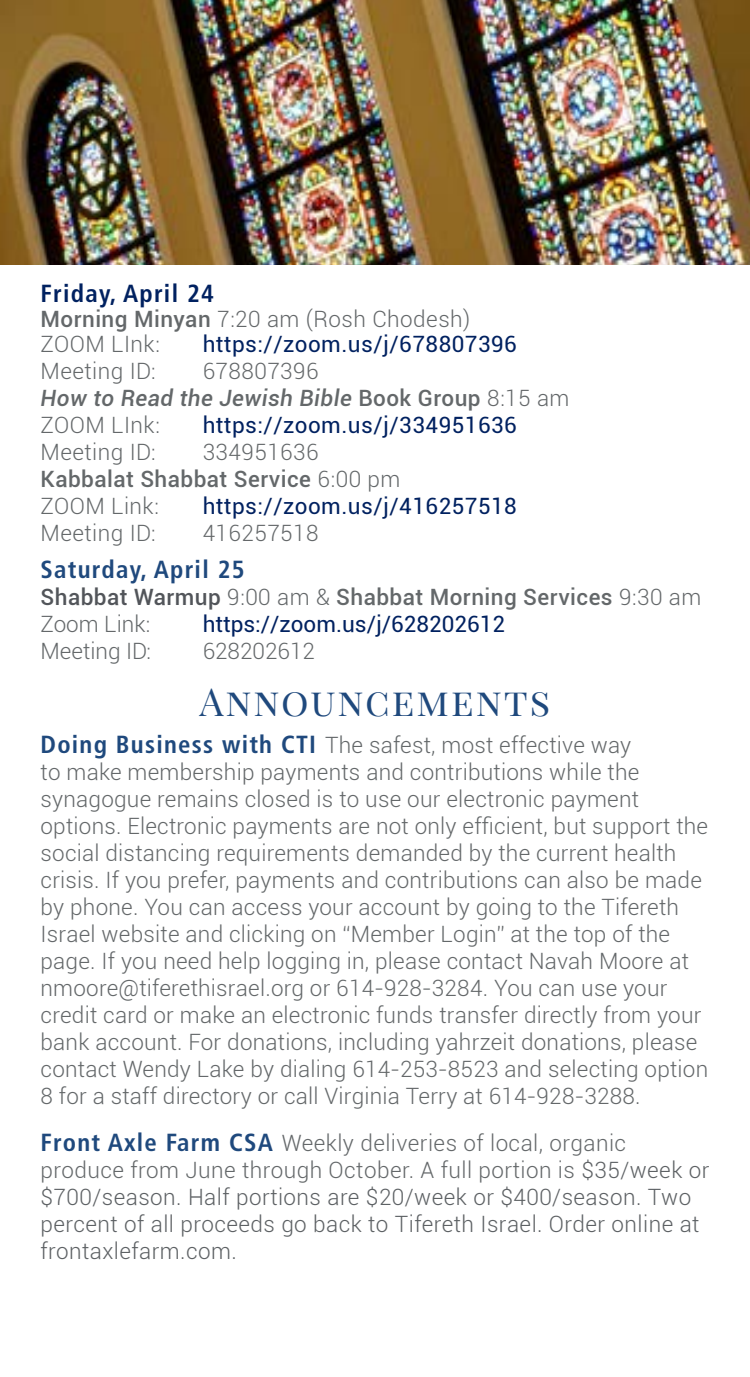
<style>
.page{position:relative;width:750px;height:1377px;background:#fff}
.page>*{position:absolute;margin:0;border:0;box-sizing:border-box;transform-origin:0 0}
.t1{font:38.25px "Playfair Display SC";letter-spacing:.05em;color:#1f497d}
.t2{font:700 condensed 24.75px "Frutiger";letter-spacing:.05em;color:#1f497d}
.t3{font:700 condensed 24.75px "Frutiger";letter-spacing:.05em;color:#002160}
.t4{font:300 22.5px/27px "Roboto";letter-spacing:.01em;color:#64686a}
.t5{font:300 22.5px/27px "Roboto";letter-spacing:.02em;color:#5d6164}
.t6{font:22.5px "Roboto";letter-spacing:.02em;color:#002160}
.t7{font:22.5px "Roboto";color:#002160}
.s1{font-weight:500}
.s2{font-weight:500;font-style:italic}
.s3{font-weight:500;color:#52555a}
.s4{font-family:"Frutiger";font-weight:700;font-stretch:condensed;font-size:24.75px;color:#1f497d}
.s5{color:#64686a}
</style>
<div class="page">
<img style="left:0;top:0;width:749px;height:264px">
<p class="t3" style="left:40px;top:279px;width:175px">Friday, April 24</p>
<p class="t4" style="left:40px;top:306px;width:431px;line-height:24.8px"><span class="s1">Morning Minyan</span> 7:20 am (Rosh Chodesh)<br>ZOOM LInk:</p>
<p class="t6" style="left:202px;top:328px;width:315px">https://zoom.us/j/678807396</p>
<p class="t4" style="left:40px;top:356px;width:116px">Meeting ID:</p>
<p class="t4" style="left:40px;top:356px;width:530px;text-indent:162px">678807396<br><span class="s2">How to Read the Jewish Bible</span> <span class="s1">Book Group</span> 8:15 am<br>ZOOM LInk:</p>
<p class="t6" style="left:202px;top:409px;width:315px">https://zoom.us/j/334951636</p>
<p class="t4" style="left:40px;top:437px;width:116px">Meeting ID:</p>
<p class="t4" style="left:40px;top:437px;width:361px;text-indent:162px">334951636<br><span class="s1">Kabbalat Shabbat Service</span> 6:00 pm<br>ZOOM Link:</p>
<p class="t6" style="left:202px;top:490px;width:315px">https://zoom.us/j/416257518</p>
<p class="t4" style="left:40px;top:518px;width:116px">Meeting ID:</p>
<p class="t4" style="left:202px;top:518px;width:117px">416257518</p>
<p class="t2" style="left:40px;top:554px;width:205px">Saturday, April 25</p>
<p class="t4" style="left:40px;top:582px;width:662px"><span class="s3">Shabbat Warmup</span> 9:00 am &amp; <span class="s1">Shabbat Morning Services</span> 9:30 am<br>Zoom Link:</p>
<p class="t7" style="left:202px;top:608px;width:304px">https://zoom.us/j/628202612</p>
<p class="t4" style="left:40px;top:636px;width:112px">Meeting ID:</p>
<p class="t4" style="left:202px;top:636px;width:114px">628202612</p>
<h1 class="t1" style="left:199px;top:678px;width:352px">Announcements</h1>
<p class="t4" style="left:40px;top:731px;width:669px"><span class="s4">Doing Business with CTI</span> The safest, most effective way<br>to make membership payments and contributions while the synagogue remains closed is to use our electronic payment options. Electronic payments are not only efficient, but support the social distancing requirements demanded by the current health crisis. If you prefer, payments and contributions can also be made by phone. You can access your account by going to the Tifereth Israel website and clicking on “Member Login” at the top of the page. If you need help logging in, please contact Navah Moore at nmoore@tiferethisrael.org or 614-928-3284. You can use your credit card or make an electronic funds transfer directly from your bank account. For donations, including yahrzeit donations, please contact Wendy Lake by dialing 614-253-8523 and selecting option 8 for a staff directory or call Virginia Terry at 614-928-3288.</p>
<p class="t5" style="left:40px;top:1129px;width:670px"><span class="s4">Front Axle Farm CSA</span> <span class="s5">Weekly deliveries of local, organic produce from June through October. A full portion is</span> $35/week or $700/season. Half portions are $20/week or $400/season. Two percent of all proceeds go back to Tifereth Israel. Order online at frontaxlefarm.com.</p>
</div>
